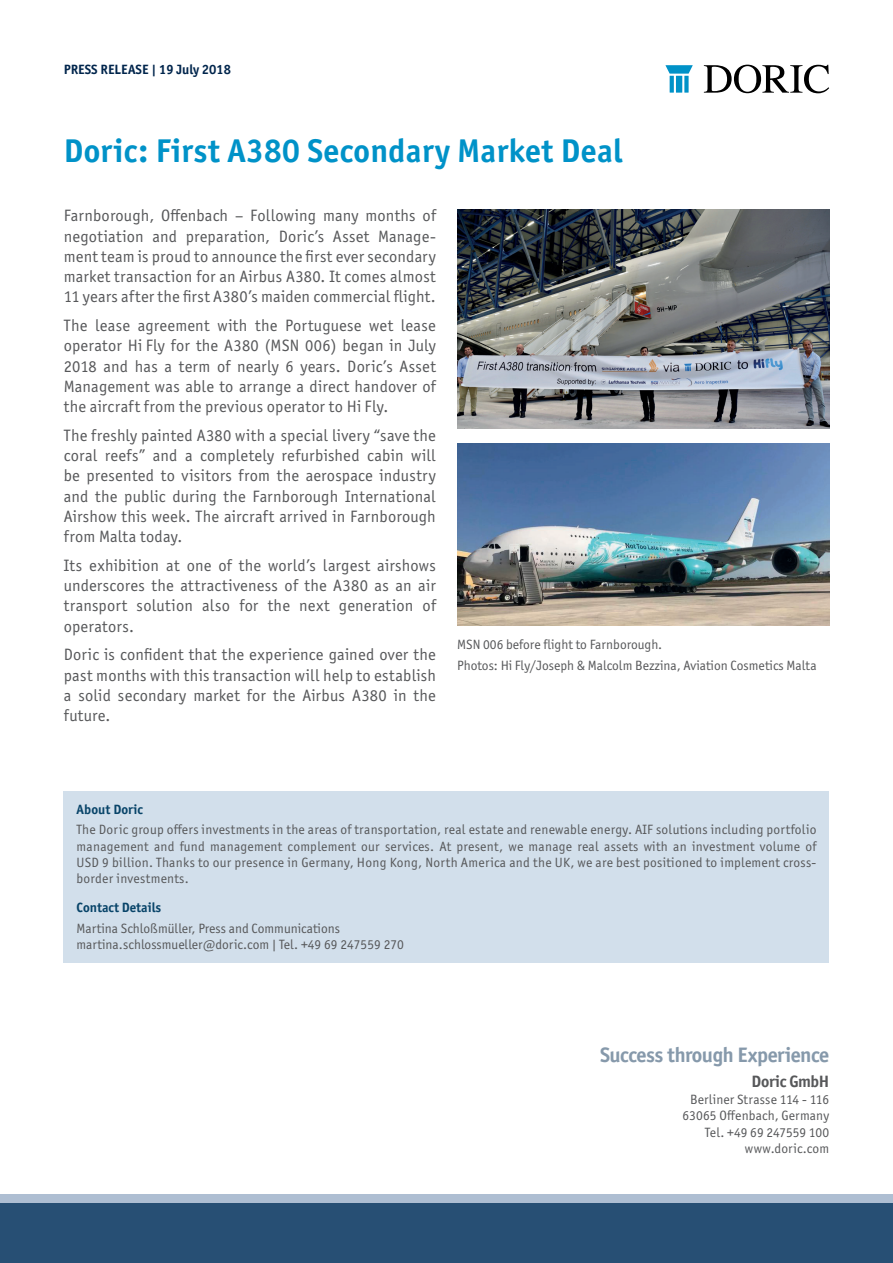
<style>
.page{position:relative;width:893px;height:1263px;background:#fff}
.page>*{position:absolute;margin:0;border:0;box-sizing:border-box;transform-origin:0 0}
.t1{font:700 33px "Officina Sans ITC Std";letter-spacing:.01em;color:#0092c8}
.t2{font:700 21px "Officina Sans ITC Std";letter-spacing:-.025em;color:#8699ab}
.t3{font:16.5px/20.2px "Officina Sans ITC Std";letter-spacing:.01em;color:#57585a;text-align:justify}
.t4{font:700 16.5px "Officina Sans ITC Std";letter-spacing:-.02em;color:#57585a}
.t5{font:13.5px/16.2px "Officina Sans ITC Std";color:#57585a}
.t6{font:700 13.5px "Officina Sans ITC Std";color:#084469}
.t7{font:700 13.5px "Officina Sans ITC Std";color:#00254c}
</style>
<div class="page">
<div style="left:0;top:1201px;width:893px;height:62px;background:#274f74"></div>
<div style="left:0;top:1194px;width:893px;height:9px;background:#aebed2"></div>
<div style="left:64px;top:791px;width:765px;height:171px;background:#d2dfeb"></div>
<img style="left:457px;top:209px;width:372px;height:220px">
<img style="left:457px;top:443px;width:372px;height:182px">
<svg style="left:704px;top:65px;width:125px;height:28px"></svg>
<svg style="left:670px;top:76px;width:4px;height:17px"></svg>
<div style="left:684px;top:76px;width:5px;height:17px;background:#0092c8"></div>
<div style="left:676px;top:76px;width:6px;height:17px;background:#0092c8"></div>
<svg style="left:665px;top:65px;width:28px;height:9px"></svg>
<p class="t7" style="left:64px;top:61px;width:169px">PRESS RELEASE | 19 July 2018</p>
<h1 class="t1" style="left:64px;top:130px;width:560px">Doric: First A380 Secondary Market Deal</h1>
<p class="t3" style="left:64px;top:206px;width:374px">Farnborough, Offenbach – Following many months of negotiation and preparation, Doric’s Asset Manage&shy;ment team is proud to announce the first ever secondary market transaction for an Airbus A380. It comes almost 11 years after the first A380’s maiden commercial flight.</p>
<p class="t3" style="left:64px;top:315px;width:374px">The lease agreement with the Portuguese wet lease operator Hi Fly for the A380 (MSN 006) began in July 2018 and has a term of nearly 6 years. Doric’s Asset Management was able to arrange a direct handover of the aircraft from the previous operator to Hi Fly.</p>
<p class="t3" style="left:64px;top:425px;width:374px">The freshly painted A380 with a special livery “save the coral reefs” and a completely refurbished cabin will be presented to visitors from the aerospace industry and the public during the Farnborough International Airshow this week. The aircraft arrived in Farnborough from Malta today.</p>
<p class="t3" style="left:64px;top:555px;width:374px">Its exhibition at one of the world’s largest airshows underscores the attractiveness of the A380 as an air transport solution also for the next generation of operators.</p>
<p class="t3" style="left:64px;top:645px;width:374px">Doric is confident that the experience gained over the past months with this transaction will help to establish a solid secondary market for the Airbus A380 in the future.</p>
<p class="t5" style="left:457px;top:635px;width:361px;line-height:20.2px">MSN 006 before flight to Farnborough.<br>Photos: Hi Fly/Joseph &amp; Malcolm Bezzina, Aviation Cosmetics Malta</p>
<p class="t6" style="left:77px;top:801px;width:68px">About Doric</p>
<p class="t5" style="left:77px;top:822px;width:741px;text-align:justify">The Doric group offers investments in the areas of transportation, real estate and renewable energy. AIF solutions including portfolio management and fund management complement our services. At present, we manage real assets with an investment volume of USD 9 billion. Thanks to our presence in Germany, Hong Kong, North America and the UK, we are best positioned to implement cross&shy;border investments.</p>
<p class="t6" style="left:77px;top:899px;width:86px">Contact Details</p>
<p class="t5" style="left:77px;top:920px;width:329px">Martina Schloßmüller, Press and Communications martina.schlossmueller@doric.com | Tel. +49 69 247559 270</p>
<p class="t2" style="left:600px;top:1042px;width:231px">Success through Experience</p>
<p class="t4" style="left:752px;top:1071px;width:79px">Doric GmbH</p>
<p class="t5" style="left:683px;top:1091px;width:148px;text-align:right">Berliner Strasse 114 - 116<br>63065 Offenbach, Germany<br>Tel. +49 69 247559 100 www.doric.com</p>
</div>
